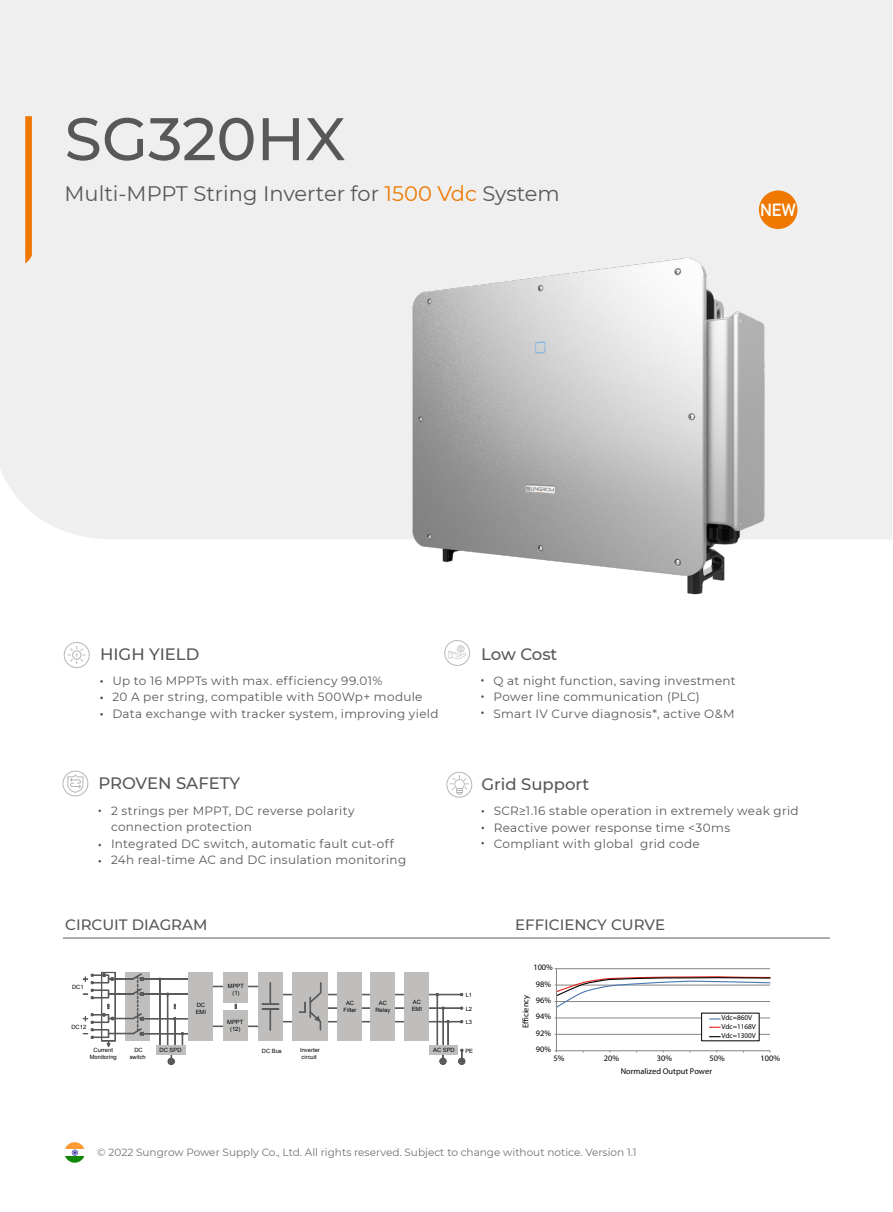
<style>
.page{position:relative;width:893px;height:1212px;background:#fff}
.page>*{position:absolute;margin:0;border:0;box-sizing:border-box;transform-origin:0 0}
.t1{font:500 60px "Montserrat";color:#595757}
.t2{font:21px "Montserrat";color:#595757}
.t3{font:700 17.4px "DIN Alternate";color:#fff}
.t4{font:500 16.5px "Montserrat";color:#595757}
.t5{font:500 15px "Montserrat";color:#595757}
.t6{font:12px/16.5px "Montserrat";letter-spacing:.025em;color:#595757}
.t7{font:10.5px "Montserrat";color:#727171}
.t8{font:800 8.4px "Helvetica Neue LT Std";color:#040000}
.t9{font:800 7.2px/8.2px "Helvetica Neue LT Std";color:#040000}
.t10{font:5.85px/6.9px "Arial";color:#000;text-align:center}
.s1{color:#ee7800}
</style>
<div class="page">
<svg style="left:65px;top:1156px;width:20px;height:7px"></svg>
<svg style="left:65px;top:1142px;width:20px;height:7px"></svg>
<svg style="left:72px;top:1150px;width:6px;height:5px"></svg>
<hr style="left:63px;top:938px;width:767px;height:1px;background:#595757">
<div style="left:0;top:0;width:892px;height:539px;background:#efefef"></div>
<svg style="left:25px;top:116px;width:7px;height:147px"></svg>
<svg style="left:67px;top:645px;width:19px;height:20px"></svg>
<div style="left:64px;top:642px;width:26px;height:26px;border:1px solid #b5b6b6;border-radius:50%"></div>
<div style="left:446px;top:772px;width:26px;height:25px;border:1px solid #b5b6b6;border-radius:50%"></div>
<svg style="left:450px;top:775px;width:19px;height:20px"></svg>
<div style="left:63px;top:771px;width:25px;height:25px;border:1px solid #b5b6b6;border-radius:50%"></div>
<svg style="left:67px;top:774px;width:17px;height:19px"></svg>
<div style="left:444px;top:640px;width:26px;height:26px;border:1px solid #b5b6b6;border-radius:50%"></div>
<svg style="left:448px;top:645px;width:18px;height:14px"></svg>
<img style="left:403px;top:245px;width:377px;height:350px">
<hr style="left:555px;top:968px;width:215px;height:1px;background:#858586">
<hr style="left:555px;top:1018px;width:215px;height:1px;background:#858586">
<hr style="left:555px;top:1034px;width:215px;height:1px;background:#858586">
<hr style="left:555px;top:1050px;width:215px;height:1px;background:#858586">
<svg style="left:555px;top:976px;width:216px;height:32px"></svg>
<div style="left:702px;top:1013px;width:57px;height:28px;background:#fff"></div>
<hr style="left:556px;top:969px;width:1px;height:82px;background:#858586">
<div style="left:126px;top:972px;width:24px;height:69px;background:#bfbebd"></div>
<div style="left:201px;top:1026px;width:70px;height:1px;border:1px solid #595959"></div>
<div style="left:143px;top:1033px;width:65px;height:1px;border:1px solid #595959"></div>
<div style="left:144px;top:1018px;width:59px;height:1px;border:1px solid #595959"></div>
<div style="left:201px;top:986px;width:70px;height:1px;border:1px solid #595959"></div>
<div style="left:324px;top:1008px;width:137px;height:1px;border:1px solid #595959"></div>
<svg style="left:458px;top:1049px;width:7px;height:15px"></svg>
<div style="left:443px;top:1008px;width:1px;height:38px;border:1px solid #595959"></div>
<div style="left:437px;top:995px;width:1px;height:50px;border:1px solid #595959"></div>
<div style="left:429px;top:1045px;width:29px;height:9px;background:#bfbebd"></div>
<svg style="left:440px;top:1020px;width:9px;height:44px"></svg>
<div style="left:144px;top:994px;width:64px;height:1px;border:1px solid #595959"></div>
<div style="left:270px;top:994px;width:191px;height:1px;border:1px solid #595959"></div>
<div style="left:274px;top:1021px;width:187px;height:1px;border:1px solid #595959"></div>
<div style="left:337px;top:972px;width:24px;height:69px;background:#bfbebd"></div>
<div style="left:371px;top:972px;width:24px;height:69px;background:#bfbebd"></div>
<div style="left:404px;top:972px;width:25px;height:69px;background:#bfbebd"></div>
<div style="left:292px;top:972px;width:36px;height:69px;background:#bfbebd"></div>
<svg style="left:299px;top:983px;width:22px;height:47px"></svg>
<div style="left:144px;top:979px;width:59px;height:1px;border:1px solid #595959"></div>
<div style="left:258px;top:972px;width:25px;height:69px;background:#bfbebd"></div>
<svg style="left:262px;top:983px;width:17px;height:47px"></svg>
<div style="left:188px;top:972px;width:25px;height:69px;background:#bfbebd"></div>
<div style="left:223px;top:972px;width:25px;height:30px;background:#bfbebd"></div>
<div style="left:223px;top:1011px;width:25px;height:30px;background:#bfbebd"></div>
<svg style="left:83px;top:972px;width:61px;height:75px"></svg>
<div style="left:160px;top:979px;width:1px;height:67px;border:1px solid #595959"></div>
<svg style="left:181px;top:1032px;width:3px;height:13px"></svg>
<div style="left:175px;top:1018px;width:1px;height:31px;border:1px solid #595959"></div>
<div style="left:167px;top:994px;width:1px;height:58px;border:1px solid #595959"></div>
<svg style="left:168px;top:1054px;width:6px;height:10px"></svg>
<div style="left:157px;top:1045px;width:29px;height:9px;background:#bfbebd"></div>
<div style="left:759px;top:190px;width:38px;height:39px;background:#ee7800;border-radius:50%"></div>
<h1 class="t1" style="left:65px;top:97px;width:282px">SG320HX</h1>
<h2 class="t2" style="left:65px;top:179px;width:497px">Multi-MPPT String Inverter for <span class="s1">1500 Vdc</span> System</h2>
<h3 class="t3" style="left:760px;top:197px;width:38px">NEW</h3>
<h3 class="t4" style="left:100px;top:642px;width:101px">HIGH YIELD</h3>
<h3 class="t4" style="left:481px;top:642px;width:78px">Low Cost</h3>
<p class="t6" style="left:112px;top:672px;width:328px">Up to 16 MPPTs with max. efficiency 99.01%<br>20 A per string, compatible with 500Wp+ module<br>Data exchange with tracker system, improving yield</p>
<p class="t6" style="left:494px;top:672px;width:244px">Q at night function, saving investment<br>Power line communication (PLC)<br>Smart IV Curve diagnosis*, active O&amp;M</p>
<h3 class="t4" style="left:98px;top:772px;width:143px">PROVEN SAFETY</h3>
<h3 class="t4" style="left:481px;top:773px;width:109px">Grid Support</h3>
<p class="t6" style="left:111px;top:801px;width:297px">2 strings per MPPT, DC reverse polarity connection protection<br>Integrated DC switch, automatic fault cut-off 24h real-time AC and DC insulation monitoring</p>
<p class="t6" style="left:494px;top:802px;width:307px">SCR≥1.16 stable operation in extremely weak grid<br>Reactive power response time &lt;30ms<br>Compliant with global grid code</p>
<p class="t5" style="left:65px;top:914px;width:144px">CIRCUIT DIAGRAM</p>
<p class="t5" style="left:515px;top:914px;width:151px">EFFICIENCY CURVE</p>
<p class="t8" style="left:533px;top:962px;width:21px">100%</p>
<p class="t10" style="left:72px;top:983px;width:13px">DC1</p>
<p class="t10" style="left:71px;top:1023px;width:16px">DC12</p>
<p class="t10" style="left:196px;top:1001px;width:12px;text-align:left">DC<br>EMI</p>
<p class="t10" style="left:228px;top:982px;width:18px">MPPT (1)</p>
<p class="t10" style="left:227px;top:1019px;width:18px">MPPT (12)</p>
<p class="t10" style="left:344px;top:999px;width:14px">AC<br>Filter</p>
<p class="t10" style="left:375px;top:999px;width:16px">AC<br>Relay</p>
<p class="t10" style="left:412px;top:999px;width:12px;text-align:left">AC<br>EMI</p>
<p class="t10" style="left:466px;top:991px;width:8px">L1</p>
<p class="t10" style="left:466px;top:1005px;width:8px">L2</p>
<p class="t10" style="left:466px;top:1019px;width:8px">L3</p>
<p class="t8" style="left:536px;top:978px;width:17px">98%</p>
<p class="t8" style="left:520px;top:1028px;width:35px;rotate:-90deg">E ciency</p>
<p class="t8" style="left:536px;top:995px;width:17px">96%</p>
<p class="t8" style="left:536px;top:1011px;width:17px">94%</p>
<p class="t8" style="left:536px;top:1028px;width:17px">92%</p>
<p class="t9" style="left:721px;top:1014px;width:36px">Vdc=860V<br>Vdc=1168V</p>
<p class="t9" style="left:721px;top:1031px;width:36px">Vdc=1300V</p>
<p class="t10" style="left:90px;top:1046px;width:29px">Current<br>Monitoring</p>
<p class="t10" style="left:160px;top:1046px;width:23px">DC SPD</p>
<p class="t10" style="left:130px;top:1047px;width:18px">DC switch</p>
<p class="t10" style="left:262px;top:1047px;width:22px">DC Bus</p>
<p class="t10" style="left:300px;top:1046px;width:21px;text-align:left">Inverter circuit</p>
<p class="t10" style="left:433px;top:1047px;width:23px">AC SPD</p>
<p class="t10" style="left:465px;top:1047px;width:9px">PE</p>
<p class="t8" style="left:536px;top:1044px;width:17px">90%</p>
<p class="t8" style="left:553px;top:1053px;width:12px">5%</p>
<p class="t8" style="left:604px;top:1053px;width:17px">20%</p>
<p class="t8" style="left:657px;top:1053px;width:17px">30%</p>
<p class="t8" style="left:710px;top:1053px;width:17px">50%</p>
<p class="t8" style="left:761px;top:1053px;width:21px">100%</p>
<p class="t8" style="left:621px;top:1066px;width:93px">Normalized Output Power</p>
<p class="t7" style="left:97px;top:1144px;width:541px">© 2022 Sungrow Power Supply Co., Ltd. All rights reserved. Subject to change without notice. Version 1.1</p>
</div>
